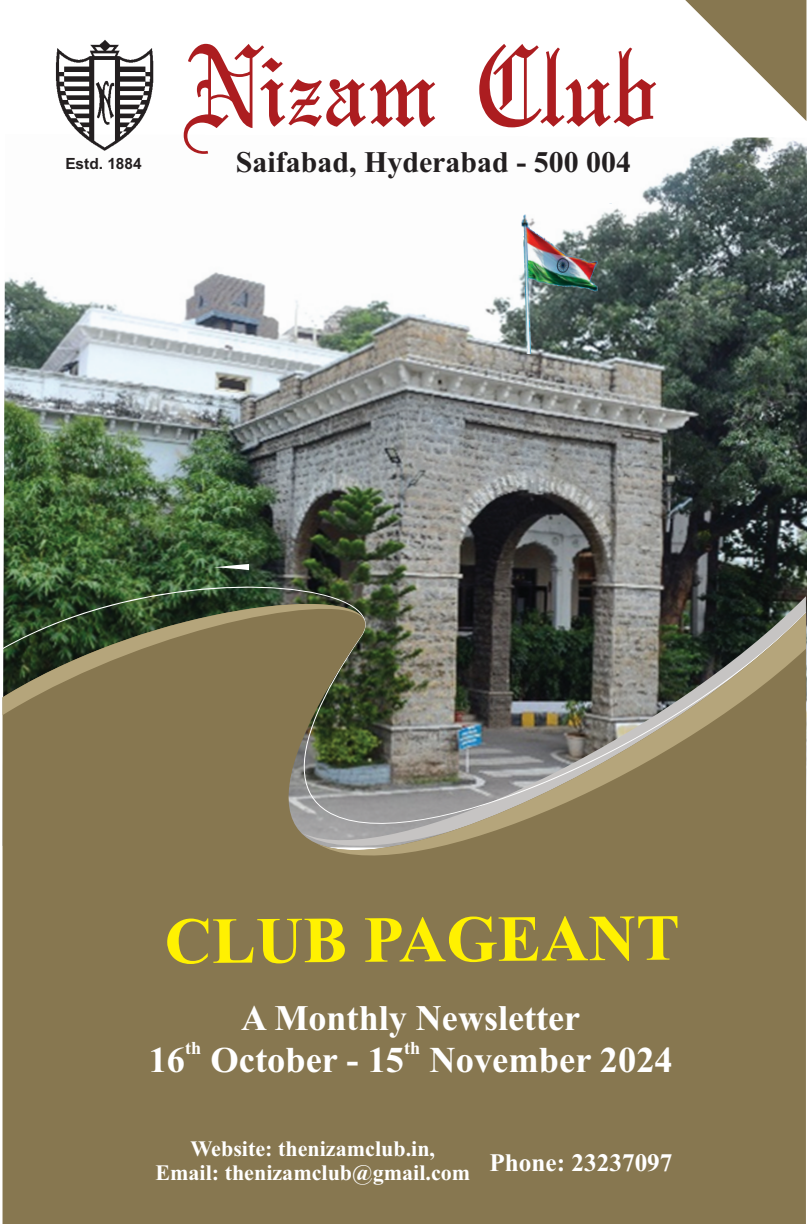
<style>
.page{position:relative;width:807px;height:1224px;background:#fff}
.page>*{position:absolute;margin:0;border:0;box-sizing:border-box;transform-origin:0 0}
.t1{font:122.4px "Olde English";color:#ac1d20}
.t2{font:700 65.6px "Times New Roman";letter-spacing:-.005em;color:#fff101}
.t3{font:700 36.4px "Times New Roman";color:#fff}
.t4{font:700 36px "Times New Roman";color:#fff}
.t5{font:700 30px "Times New Roman";color:#231f20}
.t6{font:700 25.2px "Times New Roman";color:#fff}
.t7{font:700 22px/24.4px "Times New Roman";color:#fff;text-align:center}
.t8{font:700 18.2px "Times New Roman";color:#fff}
.t9{font:700 15.4px "Arial";color:#231f20}
</style>
<div class="page">
<img style="left:3px;top:137px;width:803px;height:713px">
<img style="left:484px;top:203px;width:132px;height:151px">
<img style="left:46px;top:40px;width:109px;height:112px">
<img style="left:214px;top:564px;width:35px;height:6px">
<div style="left:3px;top:580px;width:802px;height:644px;background:#877750"></div>
<svg style="left:3px;top:583px;width:362px;height:132px;background:#676644"></svg>
<svg style="left:317px;top:613px;width:488px;height:280px;background:#7a745e"></svg>
<svg style="left:685px;top:0;width:121px;height:121px"></svg>
<h1 class="t1" style="left:188px;top:44px;width:472px">Nizam Club</h1>
<p class="t9" style="left:65px;top:158px;width:78px">Estd. 1884</p>
<h3 class="t5" style="left:236px;top:152px;width:397px">Saifabad, Hyderabad - 500 004</h3>
<h2 class="t2" style="left:165px;top:917px;width:517px">CLUB PAGEANT</h2>
<h3 class="t4" style="left:241px;top:1005px;width:340px">A Monthly Newsletter</h3>
<p class="t8" style="left:185px;top:1041px;width:18px">th</p>
<p class="t8" style="left:404px;top:1041px;width:18px">th</p>
<h3 class="t3" style="left:149px;top:1047px;width:525px">16 October - 15 November 2024</h3>
<p class="t7" style="left:155px;top:1139px;width:316px">Website: thenizamclub.in,<br>Email: thenizamclub@gmail.com</p>
<p class="t6" style="left:489px;top:1154px;width:185px">Phone: 23237097</p>
</div>
